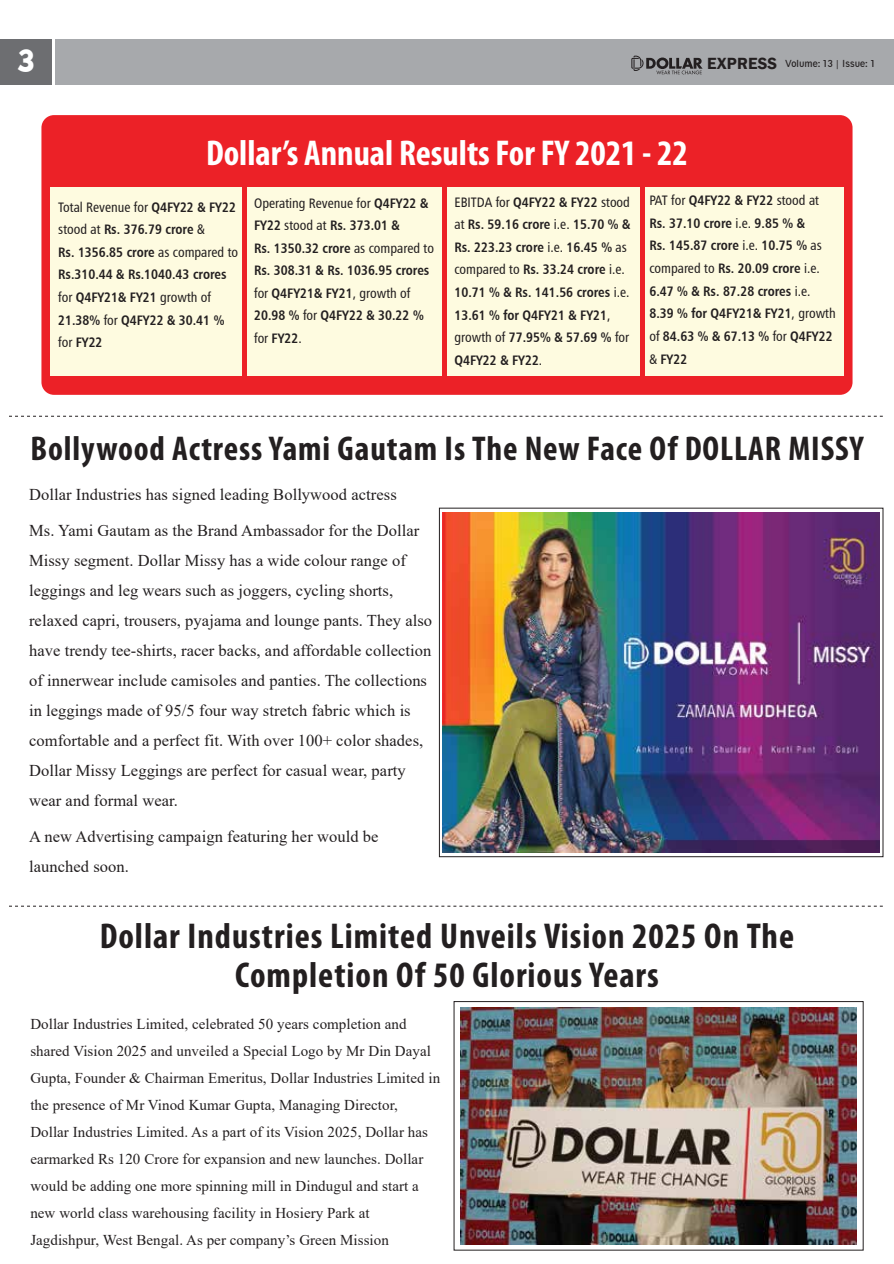
<style>
.page{position:relative;width:894px;height:1264px;background:#fff}
.page>*{position:absolute;margin:0;border:0;box-sizing:border-box;transform-origin:0 0}
.t1{font:700 condensed 36px/39px "Myriad Pro";letter-spacing:.025em;color:#231f20;text-align:center}
.t2{font:700 condensed 36px "Myriad Pro";color:#fff}
.t3{font:700 condensed 34.5px "Myriad Pro";letter-spacing:.025em;color:#231f20}
.t4{font:31.65px "Geometric 415 BT Black A";color:#fff}
.t5{font:16.5px/30px "Times New Roman";letter-spacing:.005em;color:#231f20}
.t6{font:15px/27px "Times New Roman";letter-spacing:.005em;color:#231f20}
.t7{font:13.8px/22.5px "Humanist 777 BT Bold Condensed B";color:#231f20}
.t8{font:13.8px "Humanist 777 BT Roman Condensed B";color:#231f20}
.t9{font:condensed 9.15px "Geometric 212 BT";color:#231f20}
.s1{font-family:"Franklin Gothic";font-weight:600;font-stretch:normal;font-size:16.65px}
.s2{font-family:"Humanist 777 BT Bold Condensed B"}
.s3{font-family:"Humanist 777 BT Roman Condensed B"}
</style>
<div class="page">
<div style="left:41px;top:115px;width:811px;height:280px;background:#ec2127;border-radius:13px"></div>
<div style="left:50px;top:187px;width:793px;height:188px;background:#fefbe0"></div>
<div style="left:242px;top:186px;width:5px;height:189px;background:#ec2127"></div>
<hr style="left:442px;top:186px;width:4px;height:189px;background:#ec2127">
<div style="left:639px;top:186px;width:5px;height:189px;background:#ec2127"></div>
<svg style="left:9px;top:416px;width:874px;height:1px"></svg>
<svg style="left:9px;top:905px;width:874px;height:1px"></svg>
<img style="left:443px;top:512px;width:436px;height:340px">
<div style="left:55px;top:39px;width:838px;height:46px;background:#a7a9ac"></div>
<div style="left:0;top:39px;width:52px;height:46px;background:#6d6e71"></div>
<svg style="left:631px;top:56px;width:71px;height:18px"></svg>
<div style="left:453px;top:1001px;width:410px;height:248px;border:1px solid #231f20"></div>
<img style="left:460px;top:1007px;width:396px;height:237px">
<h3 class="t4" style="left:18px;top:41px;width:19px">3</h3>
<p class="t9" style="left:706px;top:58px;width:170px"><span class="s1">EXPRESS</span> Volume: 13 | Issue: 1</p>
<h1 class="t2" style="left:206px;top:130px;width:483px">Dollar’s Annual Results For FY 2021 - 22</h1>
<p class="t8" style="left:58px;top:198px;width:179px">Total Revenue for <span class="s2">Q4FY22 &amp; FY22</span></p>
<p class="t7" style="left:58px;top:218px;width:181px"><span class="s3">stood at</span> Rs. 376.79 crore <span class="s3">&amp;<br></span>Rs. 1356.85 crore <span class="s3">as compared to<br></span>Rs.310.44 &amp; Rs.1040.43 crores</p>
<p class="t8" style="left:58px;top:288px;width:154px">for <span class="s2">Q4FY21&amp; FY21</span> growth of</p>
<p class="t7" style="left:58px;top:308px;width:168px">21.38% <span class="s3">for</span> Q4FY22 &amp; 30.41 % <span class="s3">for</span> FY22</p>
<p class="t8" style="left:649px;top:191px;width:171px">PAT for <span class="s2">Q4FY22 &amp; FY22</span> stood at</p>
<p class="t7" style="left:649px;top:211px;width:174px">Rs. 37.10 crore <span class="s3">i.e.</span> 9.85 % &amp;<br>Rs. 145.87 crore <span class="s3">i.e.</span> 10.75 % <span class="s3">as</span></p>
<p class="t8" style="left:649px;top:260px;width:172px">compared to <span class="s2">Rs. 20.09 crore</span> i.e.</p>
<p class="t7" style="left:649px;top:279px;width:188px">6.47 % &amp; Rs. 87.28 crores <span class="s3">i.e.<br></span>8.39 % for Q4FY21&amp; FY21<span class="s3">, growth of</span> 84.63 % &amp; 67.13 % <span class="s3">for</span> Q4FY22 <span class="s3">&amp;</span> FY22</p>
<p class="t8" style="left:454px;top:193px;width:177px">EBITDA for <span class="s2">Q4FY22 &amp; FY22</span> stood</p>
<p class="t7" style="left:454px;top:213px;width:177px"><span class="s3">at</span> Rs. 59.16 crore <span class="s3">i.e.</span> 15.70 % &amp;<br>Rs. 223.23 crore <span class="s3">i.e.</span> 16.45 % <span class="s3">as</span></p>
<p class="t8" style="left:454px;top:261px;width:172px">compared to <span class="s2">Rs. 33.24 crore</span> i.e.</p>
<p class="t7" style="left:454px;top:280px;width:176px">10.71 % &amp; Rs. 141.56 crores <span class="s3">i.e.<br></span>13.61 % for Q4FY21 &amp; FY21<span class="s3">, growth of</span> 77.95% &amp; 57.69 % <span class="s3">for<br></span>Q4FY22 &amp; FY22<span class="s3">.</span></p>
<p class="t8" style="left:254px;top:194px;width:176px">Operating Revenue for <span class="s2">Q4FY22 &amp;</span></p>
<p class="t7" style="left:254px;top:214px;width:181px">FY22 <span class="s3">stood at</span> Rs. 373.01 &amp;<br>Rs. 1350.32 crore <span class="s3">as compared to<br></span>Rs. 308.31 &amp; Rs. 1036.95 crores</p>
<p class="t8" style="left:254px;top:284px;width:158px">for <span class="s2">Q4FY21&amp; FY21</span>, growth of</p>
<p class="t7" style="left:254px;top:304px;width:171px">20.98 % <span class="s3">for</span> Q4FY22 &amp; 30.22 %</p>
<p class="t8" style="left:254px;top:329px;width:49px">for <span class="s2">FY22</span>.</p>
<h2 class="t3" style="left:30px;top:427px;width:834px">Bollywood Actress Yami Gautam Is The New Face Of DOLLAR MISSY</h2>
<p class="t5" style="left:29px;top:476px;width:391px;line-height:36px">Dollar Industries has signed leading Bollywood actress<br>Ms. Yami Gautam as the Brand Ambassador for the Dollar</p>
<p class="t5" style="left:29px;top:545px;width:404px">Missy segment. Dollar Missy has a wide colour range of leggings and leg wears such as joggers, cycling shorts, relaxed capri, trousers, pyajama and lounge pants. They also have trendy tee-shirts, racer backs, and affordable collection of innerwear include camisoles and panties. The collections in leggings made of 95/5 four way stretch fabric which is comfortable and a perfect fit. With over 100+ color shades, Dollar Missy Leggings are perfect for casual wear, party wear and formal wear.</p>
<p class="t5" style="left:29px;top:821px;width:351px">A new Advertising campaign featuring her would be launched soon.</p>
<h1 class="t1" style="left:100px;top:915px;width:695px">Dollar Industries Limited Unveils Vision 2025 On The<br>Completion Of 50 Glorious Years</h1>
<p class="t6" style="left:30px;top:1009px;width:411px">Dollar Industries Limited, celebrated 50 years completion and shared Vision 2025 and unveiled a Special Logo by Mr Din Dayal Gupta, Founder &amp; Chairman Emeritus, Dollar Industries Limited in the presence of Mr Vinod Kumar Gupta, Managing Director, Dollar Industries Limited. As a part of its Vision 2025, Dollar has earmarked Rs 120 Crore for expansion and new launches. Dollar would be adding one more spinning mill in Dindugul and start a new world class warehousing facility in Hosiery Park at Jagdishpur, West Bengal. As per company’s Green Mission</p>
</div>
